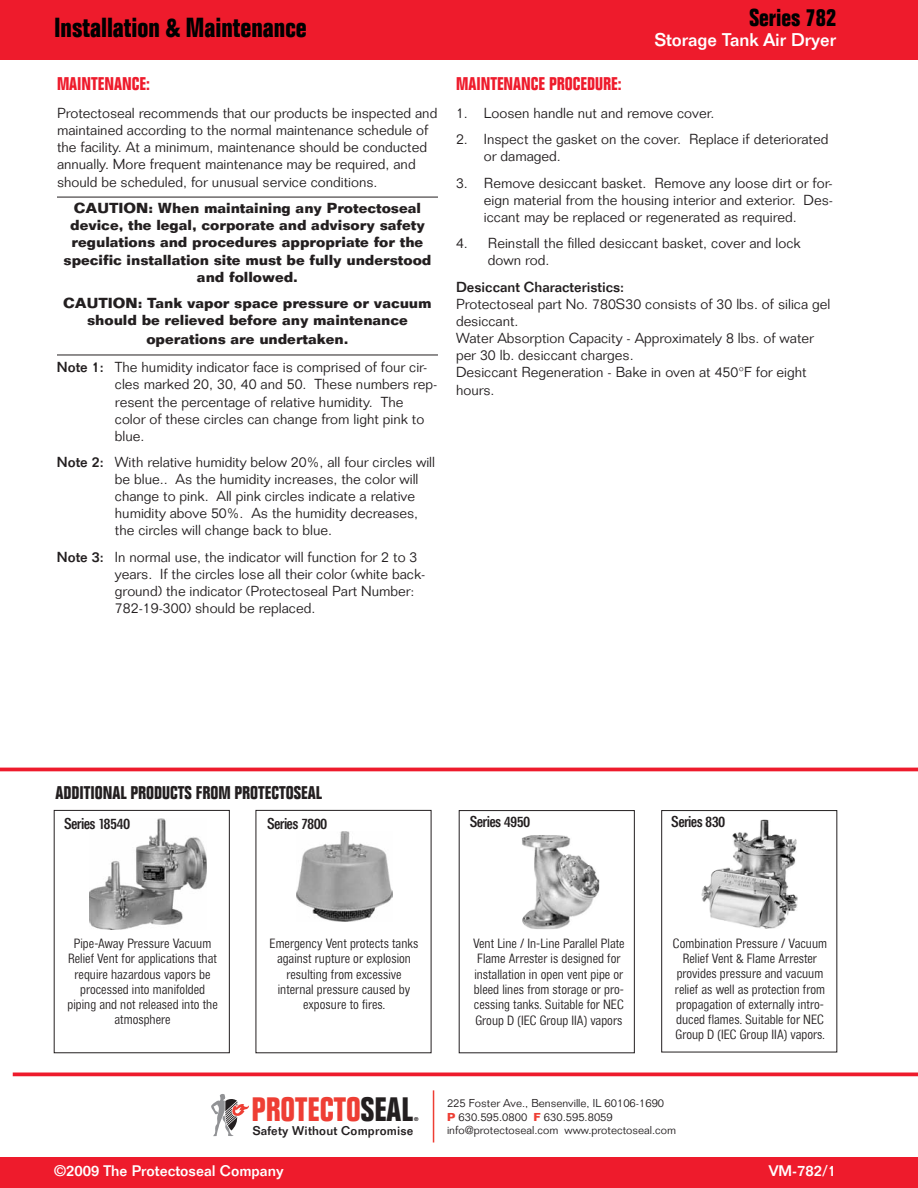
<style>
.page{position:relative;width:918px;height:1188px;background:#fff}
.page>*{position:absolute;margin:0;border:0;box-sizing:border-box;transform-origin:0 0}
.t1{font:700 condensed 33.15px "Folio Std";color:#ee3e34}
.t2{font:700 condensed 27px "Folio Std";color:#000}
.t3{font:700 condensed 24px "Folio Std";color:#000}
.t4{font:700 condensed 18px "Folio Std";color:#231f20}
.t5{font:700 condensed 18px "Folio Std";color:#ee1b2c}
.t6{font:500 18px "Folio Std";color:#fff}
.t7{font:500 condensed 15px "Folio SBOP";letter-spacing:-.05em;color:#231f20}
.t8{font:500 15px "Folio Std";color:#fff}
.t9{font:300 14.25px/17.2px "Folio Std";color:#231f20}
.t10{font:700 14.25px/17.1px "Folio Std";color:#231f20;text-align:center}
.t11{font:500 14.25px "Folio Std";color:#231f20}
.t12{font:300 condensed 12.75px/15.3px "Folio SBOP";color:#231f20;text-align:center}
.t13{font:500 12.45px "Folio Std";letter-spacing:.015em;color:#231f20}
.t14{font:300 11.25px/13.5px "Folio Std";color:#231f20}
.t15{font:700 condensed 5.4px "Folio Std";color:#231f20}
.s1{font-weight:700}
.s2{font-weight:500}
.s3{color:#231f20}
.s4{font-weight:700;color:#ee3e34}
</style>
<div class="page">
<img style="left:702px;top:820px;width:96px;height:109px">
<img style="left:522px;top:835px;width:77px;height:94px">
<div style="left:459px;top:810px;width:176px;height:243px;border:1px solid #231f20"></div>
<img style="left:297px;top:832px;width:95px;height:89px">
<img style="left:90px;top:819px;width:116px;height:110px">
<div style="left:54px;top:810px;width:176px;height:243px;border:1px solid #231f20"></div>
<div style="left:0;top:0;width:918px;height:60px;background:#ee1b2c"></div>
<hr style="left:13px;top:1073px;width:905px;height:3px;background:#ee1b2c">
<hr style="left:0;top:768px;width:918px;height:3px;background:#ee1b2c">
<div style="left:0;top:1157px;width:918px;height:31px;background:#ee1b2c"></div>
<svg style="left:211px;top:1094px;width:38px;height:42px"></svg>
<hr style="left:433px;top:1090px;width:1px;height:53px;background:#ee3e34">
<hr style="left:57px;top:197px;width:381px;height:1px;background:#231f20">
<hr style="left:57px;top:355px;width:381px;height:1px;background:#231f20">
<h2 class="t2" style="left:54px;top:17px;width:254px">Installation &amp; Maintenance</h2>
<h3 class="t3" style="left:749px;top:9px;width:88px">Series 782</h3>
<p class="t6" style="left:655px;top:33px;width:183px">Storage Tank Air Dryer</p>
<p class="t5" style="left:57px;top:77px;width:95px">MAINTENANCE:</p>
<p class="t9" style="left:57px;top:106px;width:382px">Protectoseal recommends that our products be inspected and maintained according to the normal maintenance schedule of the facility. At a minimum, maintenance should be conducted annually. More frequent maintenance may be required, and should be scheduled, for unusual service conditions.</p>
<p class="t10" style="left:64px;top:201px;width:369px">CAUTION: When maintaining any Protectoseal device, the legal, corporate and advisory safety regulations and procedures appropriate for the specific installation site must be fully understood and followed.</p>
<p class="t10" style="left:63px;top:296px;width:370px">CAUTION: Tank vapor space pressure or vacuum should be relieved before any maintenance</p>
<p class="t9" style="left:57px;top:326px;width:372px;line-height:28.5px;text-indent:89px"><span class="s1">operations are undertaken.<br></span><span class="s2">Note 1:</span> The humidity indicator face is comprised of four cir-</p>
<p class="t9" style="left:115px;top:378px;width:324px">cles marked 20, 30, 40 and 50. These numbers rep&shy;resent the percentage of relative humidity. The color of these circles can change from light pink to blue.</p>
<p class="t9" style="left:115px;top:455px;width:322px;text-indent:-58px"><span class="s2">Note 2:</span> With relative humidity below 20%, all four circles will be blue.. As the humidity increases, the color will change to pink. All pink circles indicate a relative humidity above 50%. As the humidity decreases, the circles will change back to blue.</p>
<p class="t9" style="left:115px;top:550px;width:312px;text-indent:-58px"><span class="s2">Note 3:</span> In normal use, the indicator will function for 2 to 3 years. If the circles lose all their color (white back&shy;ground) the indicator (Protectoseal Part Number:<br>782-19-300) should be replaced.</p>
<p class="t5" style="left:456px;top:77px;width:167px">MAINTENANCE PROCEDURE:</p>
<p class="t9" style="left:456px;top:106px;width:260px">1. Loosen handle nut and remove cover.</p>
<p class="t9" style="left:484px;top:132px;width:346px;text-indent:-28px">2. Inspect the gasket on the cover. Replace if deteriorated or damaged.</p>
<p class="t9" style="left:484px;top:176px;width:351px;text-align:justify;text-indent:-28px">3. Remove desiccant basket. Remove any loose dirt or for&shy;eign material from the housing interior and exterior. Des&shy;iccant may be replaced or regenerated as required.</p>
<p class="t9" style="left:488px;top:236px;width:314px;text-indent:-32px">4. Reinstall the filled desiccant basket, cover and lock down rod.</p>
<p class="t11" style="left:456px;top:281px;width:170px">Desiccant Characteristics:</p>
<p class="t9" style="left:456px;top:297px;width:376px">Protectoseal part No. 780S30 consists of 30 lbs. of silica gel desiccant.<br>Water Absorption Capacity - Approximately 8 lbs. of water per 30 lb. desiccant charges.<br>Desiccant Regeneration - Bake in oven at 450°F for eight hours.</p>
<p class="t4" style="left:56px;top:786px;width:268px">ADDITIONAL PRODUCTS FROM PROTECTOSEAL</p>
<p class="t7" style="left:64px;top:815px;width:68px">Series 18540</p>
<p class="t7" style="left:267px;top:815px;width:62px">Series 7800</p>
<p class="t7" style="left:470px;top:813px;width:62px">Series 4950</p>
<p class="t7" style="left:671px;top:813px;width:56px">Series 830</p>
<p class="t12" style="left:67px;top:936px;width:152px">Pipe-Away Pressure Vacuum<br>Relief Vent for applications that require hazardous vapors be processed into manifolded piping and not released into the atmosphere</p>
<p class="t12" style="left:270px;top:936px;width:150px">Emergency Vent protects tanks against rupture or explosion resulting from excessive internal pressure caused by exposure to fires.</p>
<h1 class="t1" style="left:252px;top:1098px;width:163px">PROTECTO<span class="s3">SEAL</span></h1>
<p class="t15" style="left:414px;top:1117px;width:6px">®</p>
<p class="t13" style="left:253px;top:1126px;width:162px">Safety Without Compromise</p>
<p class="t12" style="left:473px;top:936px;width:153px;text-align:left">Vent Line / In-Line Parallel Plate<br>Flame Arrester is designed for installation in open vent pipe or bleed lines from storage or pro&shy;cessing tanks. Suitable for NEC<br>Group D (IEC Group IIA) vapors</p>
<p class="t12" style="left:673px;top:936px;width:156px">Combination Pressure / Vacuum<br>Relief Vent &amp; Flame Arrester provides pressure and vacuum relief as well as protection from propagation of externally intro&shy;duced flames. Suitable for NEC<br>Group D (IEC Group IIA) vapors.</p>
<p class="t14" style="left:447px;top:1098px;width:231px">225 Foster Ave., Bensenville, IL 60106-1690<br><span class="s4">P</span> 630.595.0800 <span class="s4">F</span> 630.595.8059 info@protectoseal.com www.protectoseal.com</p>
<p class="t8" style="left:54px;top:1166px;width:231px">©2009 The Protectoseal Company</p>
<p class="t8" style="left:769px;top:1166px;width:69px">VM-782/1</p>
</div>
